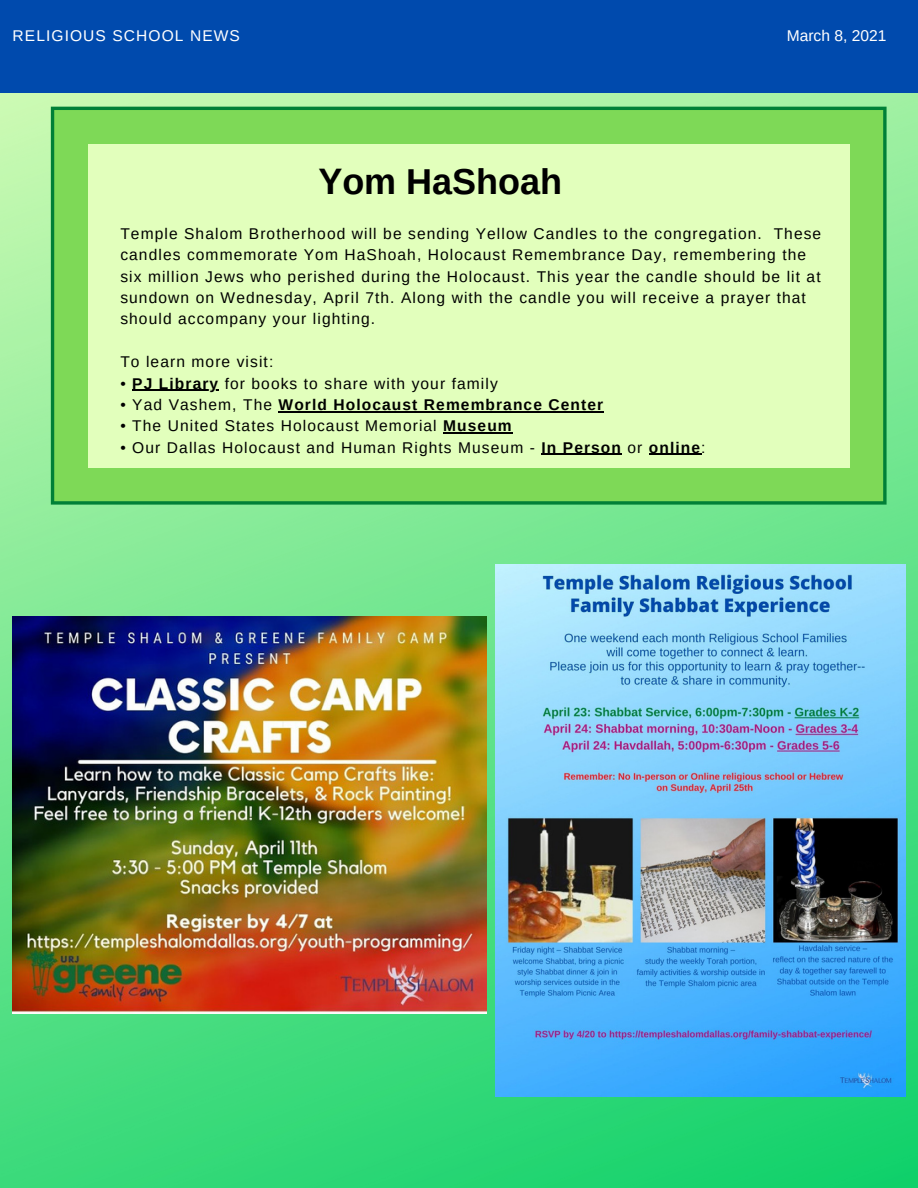
<style>
.page{position:relative;width:918px;height:1188px;background:#fff}
.page>*{position:absolute;margin:0;border:0;box-sizing:border-box;transform-origin:0 0}
.t1{font:700 36px "Arimo";color:#000}
.t2{font:15.6px/21.3px "Arimo";letter-spacing:.07em;color:#000}
.t3{font:700 15.6px "Arimo";letter-spacing:.07em;color:#000}
.t4{font:15.6px "Arimo";letter-spacing:.07em;color:#fff}
.t5{font:15.6px "Arimo";color:#fff}
.s1{font-weight:700}
.s2{font-weight:400}
</style>
<div class="page">
<img style="left:0;top:92px;width:918px;height:1096px">
<div style="left:0;top:0;width:918px;height:92px;background:#004aad"></div>
<img style="left:495px;top:564px;width:411px;height:532px">
<svg style="left:51px;top:107px;width:836px;height:398px;background:#74d156"></svg>
<div style="left:88px;top:144px;width:761px;height:323px;background:#e2ffbc"></div>
<img style="left:13px;top:617px;width:473px;height:397px">
<hr style="left:132px;top:390px;width:87px;height:1px;background:#000">
<hr style="left:279px;top:411px;width:325px;height:1px;background:#000">
<hr style="left:443px;top:432px;width:70px;height:2px;background:#000">
<hr style="left:541px;top:454px;width:81px;height:1px;background:#000">
<hr style="left:649px;top:454px;width:52px;height:1px;background:#000">
<p class="t4" style="left:13px;top:27px;width:229px">RELIGIOUS SCHOOL NEWS</p>
<p class="t5" style="left:787px;top:26px;width:101px">March 8, 2021</p>
<p class="t1" style="left:318px;top:162px;width:245px">Yom HaShoah</p>
<p class="t2" style="left:120px;top:223px;width:702px">Temple Shalom Brotherhood will be sending Yellow Candles to the congregation. These candles commemorate Yom HaShoah, Holocaust Remembrance Day, remembering the six million Jews who perished during the Holocaust. This year the candle should be lit at sundown on Wednesday, April 7th. Along with the candle you will receive a prayer that should accompany your lighting.</p>
<p class="t2" style="left:120px;top:351px;width:154px">To learn more visit:</p>
<p class="t2" style="left:120px;top:372px;width:379px">• <span class="s1">PJ Library</span> for books to share with your family</p>
<p class="t3" style="left:120px;top:396px;width:484px"><span class="s2">• Yad Vashem, The</span> World Holocaust Remembrance Center</p>
<p class="t2" style="left:120px;top:415px;width:393px">• The United States Holocaust Memorial <span class="s1">Museum</span></p>
<p class="t2" style="left:120px;top:437px;width:587px">• Our Dallas Holocaust and Human Rights Museum - <span class="s1">In Person</span> or <span class="s1">online</span>:</p>
</div>
